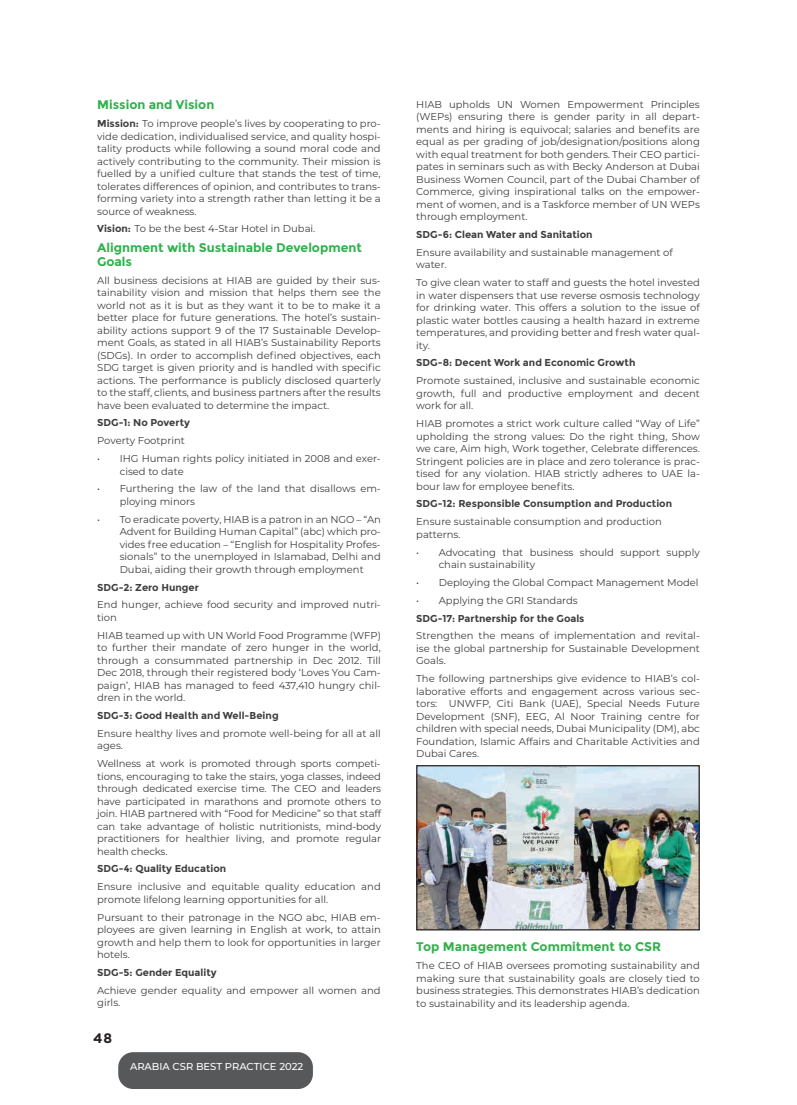
<style>
.page{position:relative;width:797px;height:1105px;background:#fff}
.page>*{position:absolute;margin:0;border:0;box-sizing:border-box;transform-origin:0 0}
.t1{font:700 13.75px "Gotham HTF";color:#231f20}
.t2{font:700 12.5px/14px "Montserrat";color:#2fb14b}
.t3{font:10px/12.5px "Montserrat";color:#3e3e3f;text-align:justify}
.t4{font:700 10px "Montserrat";color:#3e3e3f}
.t5{font:500 10px "Montserrat";color:#fff}
.s1{font-weight:700}
</style>
<div class="page">
<div style="left:118px;top:1052px;width:195px;height:37px;background:#57585a;border-radius:15px"></div>
<img style="left:418px;top:767px;width:279px;height:161px">
<div style="left:416px;top:765px;width:283px;height:165px;border:1px solid #231f20"></div>
<p class="t2" style="left:97px;top:98px;width:119px">Mission and Vision</p>
<p class="t3" style="left:97px;top:117px;width:285px"><span class="s1">Mission:</span> To improve people’s lives by cooperating to pro&shy;vide dedication, individualised service, and quality hospi&shy;tality products while following a sound moral code and actively contributing to the community. Their mission is fuelled by a unified culture that stands the test of time, tolerates differences of opinion, and contributes to trans&shy;forming variety into a strength rather than letting it be a source of weakness.</p>
<p class="t3" style="left:97px;top:222px;width:220px"><span class="s1">Vision:</span> To be the best 4-Star Hotel in Dubai.</p>
<p class="t2" style="left:97px;top:240px;width:266px">Alignment with Sustainable Development<br>Goals</p>
<p class="t3" style="left:97px;top:273px;width:285px">All business decisions at HIAB are guided by their sus&shy;tainability vision and mission that helps them see the world not as it is but as they want it to be to make it a better place for future generations. The hotel’s sustain&shy;ability actions support 9 of the 17 Sustainable Develop&shy;ment Goals, as stated in all HIAB’s Sustainability Reports (SDGs). In order to accomplish defined objectives, each SDG target is given priority and is handled with specific actions. The performance is publicly disclosed quarterly to the staff, clients, and business partners after the results have been evaluated to determine the impact.</p>
<p class="t4" style="left:97px;top:417px;width:94px">SDG-1: No Poverty</p>
<p class="t3" style="left:97px;top:434px;width:89px">Poverty Footprint</p>
<p class="t3" style="left:120px;top:452px;width:262px;text-indent:-23px">• IHG Human rights policy initiated in 2008 and exer&shy;cised to date</p>
<p class="t3" style="left:120px;top:482px;width:262px;text-indent:-23px">• Furthering the law of the land that disallows em&shy;ploying minors</p>
<p class="t3" style="left:120px;top:512px;width:263px;text-indent:-22px">• To eradicate poverty, HIAB is a patron in an NGO – “An Advent for Building Human Capital” (abc) which pro&shy;vides free education – “English for Hospitality Profes&shy;sionals” to the unemployed in Islamabad, Delhi and Dubai, aiding their growth through employment</p>
<p class="t4" style="left:97px;top:581px;width:103px">SDG-2: Zero Hunger</p>
<p class="t3" style="left:97px;top:598px;width:285px">End hunger, achieve food security and improved nutri&shy;tion</p>
<p class="t3" style="left:97px;top:628px;width:285px">HIAB teamed up with UN World Food Programme (WFP) to further their mandate of zero hunger in the world, through a consummated partnership in Dec 2012. Till Dec 2018, through their registered body ‘Loves You Cam&shy;paign’, HIAB has managed to feed 437,410 hungry chil&shy;dren in the world.</p>
<p class="t4" style="left:97px;top:709px;width:183px">SDG-3: Good Health and Well-Being</p>
<p class="t3" style="left:97px;top:727px;width:285px">Ensure healthy lives and promote well-being for all at all ages.</p>
<p class="t3" style="left:97px;top:757px;width:285px">Wellness at work is promoted through sports competi&shy;tions, encouraging to take the stairs, yoga classes, indeed through dedicated exercise time. The CEO and leaders have participated in marathons and promote others to join. HIAB partnered with “Food for Medicine” so that staff can take advantage of holistic nutritionists, mind-body practitioners for healthier living, and promote regular health checks.</p>
<p class="t4" style="left:97px;top:863px;width:131px">SDG-4: Quality Education</p>
<p class="t3" style="left:97px;top:880px;width:285px">Ensure inclusive and equitable quality education and promote lifelong learning opportunities for all.</p>
<p class="t3" style="left:97px;top:910px;width:285px">Pursuant to their patronage in the NGO abc, HIAB em&shy;ployees are given learning in English at work, to attain growth and help them to look for opportunities in larger hotels.</p>
<p class="t4" style="left:97px;top:966px;width:121px">SDG-5: Gender Equality</p>
<p class="t3" style="left:97px;top:983px;width:285px">Achieve gender equality and empower all women and girls.</p>
<h1 class="t1" style="left:93px;top:1030px;width:20px">48</h1>
<p class="t5" style="left:130px;top:1059px;width:175px">ARABIA CSR BEST PRACTICE 2022</p>
<p class="t3" style="left:416px;top:98px;width:285px">HIAB upholds UN Women Empowerment Principles (WEPs) ensuring there is gender parity in all depart&shy;ments and hiring is equivocal; salaries and benefits are equal as per grading of job/designation/positions along with equal treatment for both genders. Their CEO partici&shy;pates in seminars such as with Becky Anderson at Dubai Business Women Council, part of the Dubai Chamber of Commerce, giving inspirational talks on the empower&shy;ment of women, and is a Taskforce member of UN WEPs through employment.</p>
<p class="t4" style="left:416px;top:229px;width:178px">SDG-6: Clean Water and Sanitation</p>
<p class="t3" style="left:416px;top:246px;width:258px">Ensure availability and sustainable management of water.</p>
<p class="t3" style="left:416px;top:276px;width:285px">To give clean water to staff and guests the hotel invested in water dispensers that use reverse osmosis technology for drinking water. This offers a solution to the issue of plastic water bottles causing a health hazard in extreme temperatures, and providing better and fresh water qual&shy;ity.</p>
<p class="t4" style="left:416px;top:357px;width:221px">SDG-8: Decent Work and Economic Growth</p>
<p class="t3" style="left:416px;top:374px;width:285px">Promote sustained, inclusive and sustainable economic growth, full and productive employment and decent work for all.</p>
<p class="t3" style="left:416px;top:417px;width:285px">HIAB promotes a strict work culture called “Way of Life” upholding the strong values: Do the right thing, Show we care, Aim high, Work together, Celebrate differences.<br>Stringent policies are in place and zero tolerance is prac&shy;tised for any violation. HIAB strictly adheres to UAE la&shy;bour law for employee benefits.</p>
<p class="t4" style="left:416px;top:498px;width:257px">SDG-12: Responsible Consumption and Production</p>
<p class="t3" style="left:416px;top:515px;width:247px">Ensure sustainable consumption and production patterns.</p>
<p class="t3" style="left:439px;top:545px;width:262px;text-indent:-22px">• Advocating that business should support supply chain sustainability</p>
<p class="t3" style="left:416px;top:576px;width:284px">• Deploying the Global Compact Management Model</p>
<p class="t3" style="left:416px;top:593px;width:163px">• Applying the GRI Standards</p>
<p class="t4" style="left:416px;top:612px;width:170px">SDG-17: Partnership for the Goals</p>
<p class="t3" style="left:416px;top:629px;width:285px">Strengthen the means of implementation and revital&shy;ise the global partnership for Sustainable Development Goals.</p>
<p class="t3" style="left:416px;top:672px;width:285px">The following partnerships give evidence to HIAB’s col&shy;laborative efforts and engagement across various sec&shy;tors: UNWFP, Citi Bank (UAE), Special Needs Future Development (SNF), EEG, Al Noor Training centre for children with special needs, Dubai Municipality (DM), abc Foundation, Islamic Affairs and Charitable Activities and Dubai Cares.</p>
<p class="t2" style="left:416px;top:940px;width:246px">Top Management Commitment to CSR</p>
<p class="t3" style="left:416px;top:959px;width:285px">The CEO of HIAB oversees promoting sustainability and making sure that sustainability goals are closely tied to business strategies. This demonstrates HIAB’s dedication to sustainability and its leadership agenda.</p>
</div>
